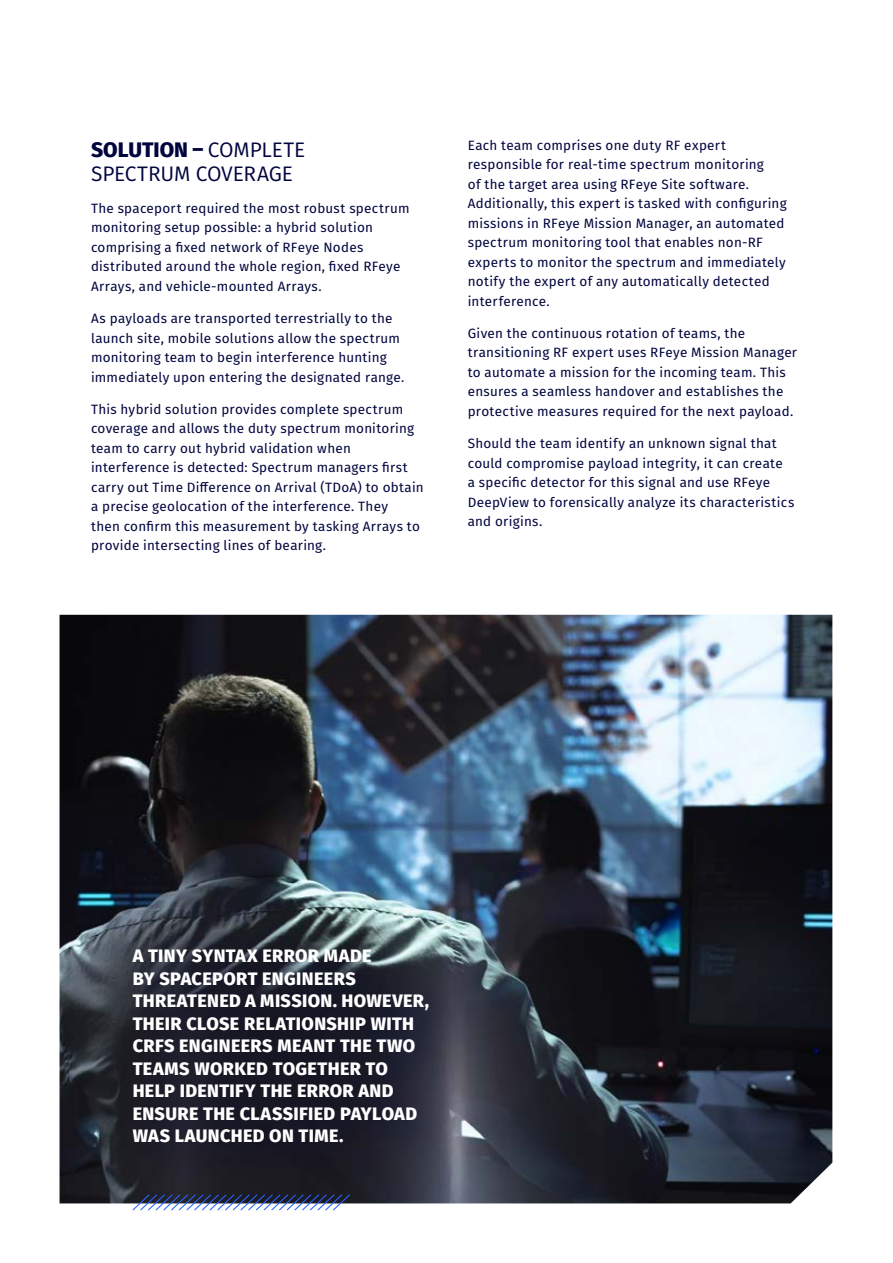
<style>
.page{position:relative;width:893px;height:1263px;background:#fff}
.page>*{position:absolute;margin:0;border:0;box-sizing:border-box;transform-origin:0 0}
.t1{font:21px/24px "Fira Sans";letter-spacing:-.01em;color:#00053e}
.t2{font:800 18px/22.5px "Fira Sans";letter-spacing:.02em;color:#fff}
.t3{font:13.5px/19.5px "Fira Sans";letter-spacing:.02em;color:#00053e}
.s1{font-weight:800}
</style>
<div class="page">
<img style="left:60px;top:615px;width:772px;height:588px">
<div style="left:116px;top:932px;width:348px;height:248px;background:#00053e;opacity:.5"></div>
<svg style="left:132px;top:1193px;width:219px;height:18px"></svg>
<h1 class="t1" style="left:91px;top:137px;width:216px"><span class="s1">SOLUTION –</span> COMPLETE<br>SPECTRUM COVERAGE</h1>
<p class="t3" style="left:91px;top:198px;width:320px">The spaceport required the most robust spectrum monitoring setup possible: a hybrid solution comprising a fixed network of RFeye Nodes distributed around the whole region, fixed RFeye Arrays, and vehicle-mounted Arrays.</p>
<p class="t3" style="left:91px;top:308px;width:315px">As payloads are transported terrestrially to the launch site, mobile solutions allow the spectrum monitoring team to begin interference hunting immediately upon entering the designated range.</p>
<p class="t3" style="left:91px;top:399px;width:334px">This hybrid solution provides complete spectrum coverage and allows the duty spectrum monitoring team to carry out hybrid validation when interference is detected: Spectrum managers first carry out Time Difference on Arrival (TDoA) to obtain a precise geolocation of the interference. They<br>then confirm this measurement by tasking Arrays to provide intersecting lines of bearing.</p>
<p class="t3" style="left:468px;top:135px;width:320px">Each team comprises one duty RF expert responsible for real-time spectrum monitoring<br>of the target area using RFeye Site software.<br>Additionally, this expert is tasked with configuring missions in RFeye Mission Manager, an automated spectrum monitoring tool that enables non-RF experts to monitor the spectrum and immediately notify the expert of any automatically detected interference.</p>
<p class="t3" style="left:468px;top:323px;width:331px">Given the continuous rotation of teams, the transitioning RF expert uses RFeye Mission Manager to automate a mission for the incoming team. This ensures a seamless handover and establishes the protective measures required for the next payload.</p>
<p class="t3" style="left:468px;top:433px;width:328px">Should the team identify an unknown signal that could compromise payload integrity, it can create<br>a specific detector for this signal and use RFeye DeepView to forensically analyze its characteristics and origins.</p>
<p class="t2" style="left:133px;top:943px;width:298px">A TINY SYNTAX ERROR MADE<br>BY SPACEPORT ENGINEERS<br>THREATENED A MISSION. HOWEVER,<br>THEIR CLOSE RELATIONSHIP WITH<br>CRFS ENGINEERS MEANT THE TWO<br>TEAMS WORKED TOGETHER TO<br>HELP IDENTIFY THE ERROR AND<br>ENSURE THE CLASSIFIED PAYLOAD<br>WAS LAUNCHED ON TIME.</p>
</div>
